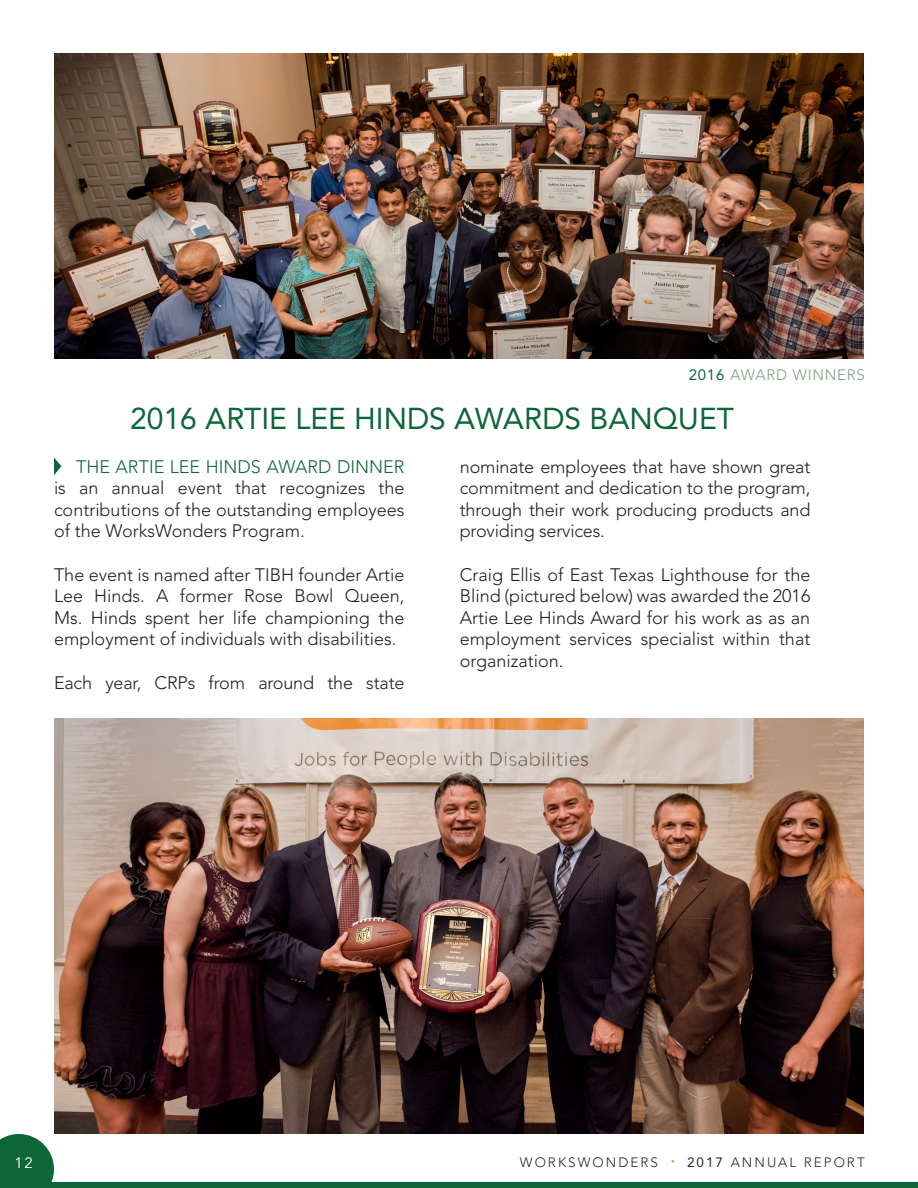
<style>
.page{position:relative;width:918px;height:1188px;background:#fff}
.page>*{position:absolute;margin:0;border:0;box-sizing:border-box;transform-origin:0 0}
.t1{font:30px "Avenir LT Std";color:#0c6638}
.t2{font:300 18px/21.6px "Avenir LT Std";color:#231f20;text-align:justify}
.t3{font:300 15px "Avenir LT Std";letter-spacing:.05em;color:#7f9f83}
.t4{font:15px "Avenir LT Std";color:#fff}
.t5{font:300 13.5px "Avenir LT Std";letter-spacing:.15em;color:#272928}
.s1{font-weight:400;color:#0c6638}
.s2{color:#0c6638}
.s3{font-weight:400}
</style>
<div class="page">
<svg style="left:0;top:1134px;width:54px;height:48px;background:#29784f"></svg>
<div style="left:0;top:1182px;width:918px;height:6px;background:#0c6638"></div>
<img style="left:54px;top:54px;width:810px;height:304px">
<svg style="left:54px;top:458px;width:7px;height:17px"></svg>
<img style="left:55px;top:718px;width:809px;height:416px">
<p class="t3" style="left:689px;top:366px;width:178px"><span class="s1">2016</span> AWARD WINNERS</p>
<h2 class="t1" style="left:130px;top:401px;width:605px">2016 ARTIE LEE HINDS AWARDS BANQUET</h2>
<p class="t2" style="left:54px;top:456px;width:352px;text-indent:22px"><span class="s2">THE ARTIE LEE HINDS AWARD DINNER </span>is an annual event that recognizes the contributions of the outstanding employees of the WorksWonders Program.</p>
<p class="t2" style="left:54px;top:564px;width:352px">The event is named after TIBH founder Artie Lee Hinds. A former Rose Bowl Queen, Ms. Hinds spent her life championing the employment of individuals with disabilities.</p>
<p class="t2" style="left:54px;top:672px;width:352px">Each year, CRPs from around the state</p>
<p class="t2" style="left:460px;top:456px;width:352px">nominate employees that have shown great commitment and dedication to the program, through their work producing products and providing services.</p>
<p class="t2" style="left:460px;top:564px;width:352px">Craig Ellis of East Texas Lighthouse for the Blind (pictured below) was awarded the 2016<br>Artie Lee Hinds Award for his work as as an employment services specialist within that organization.</p>
<p class="t4" style="left:15px;top:1154px;width:20px">12</p>
<p class="t5" style="left:520px;top:1154px;width:346px">WORKSWONDERS <sup>•</sup> <span class="s3">2017</span> ANNUAL REPORT</p>
</div>
